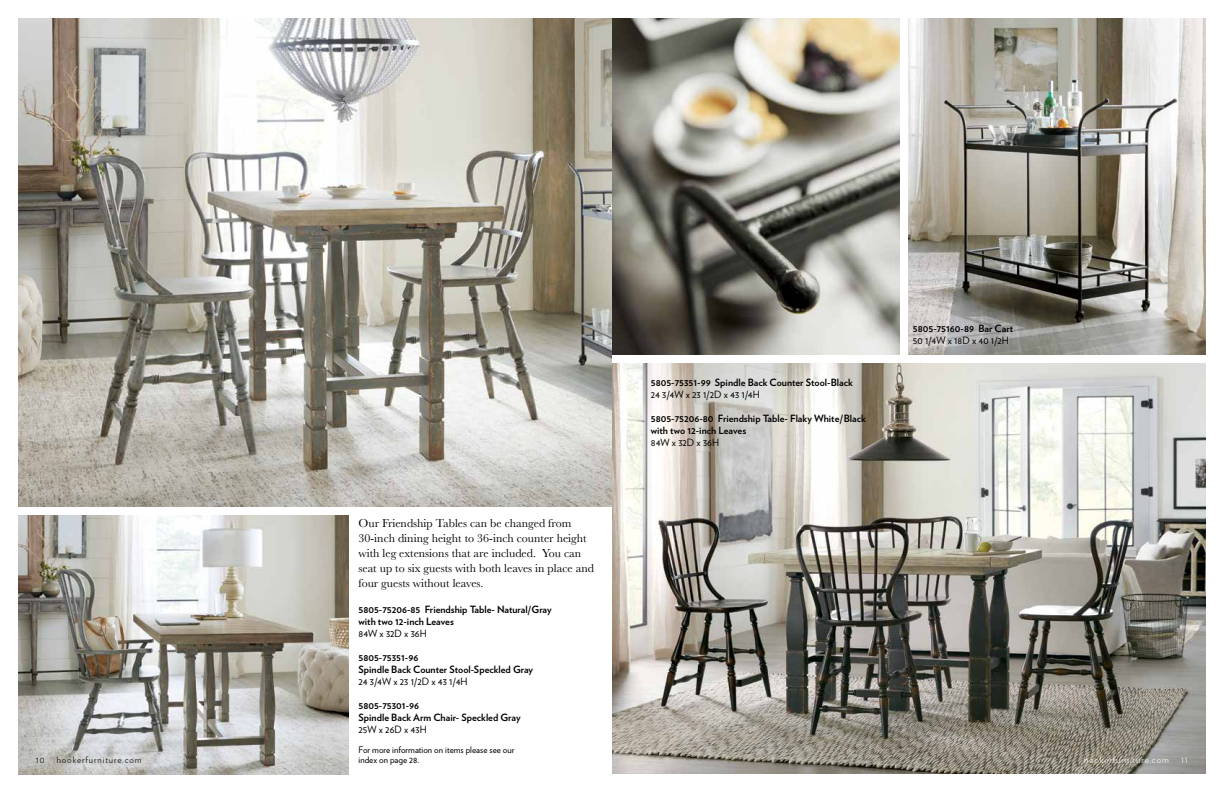
<style>
.page{position:relative;width:1224px;height:792px;background:#fff}
.page>*{position:absolute;margin:0;border:0;box-sizing:border-box;transform-origin:0 0}
.t1{font:12px/15px "Baskerville";color:#000}
.t2{font:700 10px/12px "Verlag";color:#000}
.t3{font:10px "Verlag";color:#000}
.t4{font:9px "Verlag";color:#000}
.t5{font:300 9px "Verlag";letter-spacing:.1em;color:#000}
.t6{font:300 9px "Verlag";letter-spacing:.1em;color:#fff}
</style>
<div class="page">
<img style="left:18px;top:18px;width:594px;height:489px">
<img style="left:612px;top:363px;width:594px;height:411px">
<img style="left:909px;top:19px;width:297px;height:335px">
<img style="left:612px;top:19px;width:288px;height:335px">
<img style="left:18px;top:516px;width:330px;height:259px">
<p class="t2" style="left:651px;top:376px;width:203px">5805-75351-99 Spindle Back Counter Stool-Black</p>
<p class="t3" style="left:651px;top:387px;width:111px">24 3/4W x 23 1/2D x 43 1/4H</p>
<p class="t2" style="left:651px;top:412px;width:217px">5805-75206-80 Friendship Table- Flaky White/Black with two 12-inch Leaves</p>
<p class="t3" style="left:651px;top:435px;width:70px">84W x 32D x 36H</p>
<p class="t2" style="left:913px;top:322px;width:102px">5805-75160-89 Bar Cart</p>
<p class="t3" style="left:913px;top:333px;width:98px">50 1/4W x 18D x 40 1/2H</p>
<p class="t1" style="left:359px;top:515px;width:237px">Our Friendship Tables can be changed from 30-inch dining height to 36-inch counter height with leg extensions that are included. You can seat up to six guests with both leaves in place and four guests without leaves.</p>
<p class="t2" style="left:359px;top:603px;width:195px">5805-75206-85 Friendship Table- Natural/Gray with two 12-inch Leaves</p>
<p class="t3" style="left:359px;top:626px;width:70px">84W x 32D x 36H</p>
<p class="t2" style="left:359px;top:651px;width:176px">5805-75351-96<br>Spindle Back Counter Stool-Speckled Gray</p>
<p class="t3" style="left:359px;top:674px;width:111px">24 3/4W x 23 1/2D x 43 1/4H</p>
<p class="t2" style="left:359px;top:699px;width:164px">5805-75301-96<br>Spindle Back Arm Chair- Speckled Gray</p>
<p class="t3" style="left:359px;top:722px;width:70px">25W x 26D x 43H</p>
<p class="t4" style="left:359px;top:743px;width:157px">For more information on items please see our</p>
<p class="t5" style="left:36px;top:753px;width:10px">10</p>
<p class="t5" style="left:57px;top:753px;width:86px">hookerfurniture.com</p>
<p class="t4" style="left:359px;top:753px;width:62px">index on page 28.</p>
<p class="t6" style="left:1084px;top:754px;width:86px">hookerfurniture.com</p>
<p class="t6" style="left:1181px;top:754px;width:8px">11</p>
</div>
